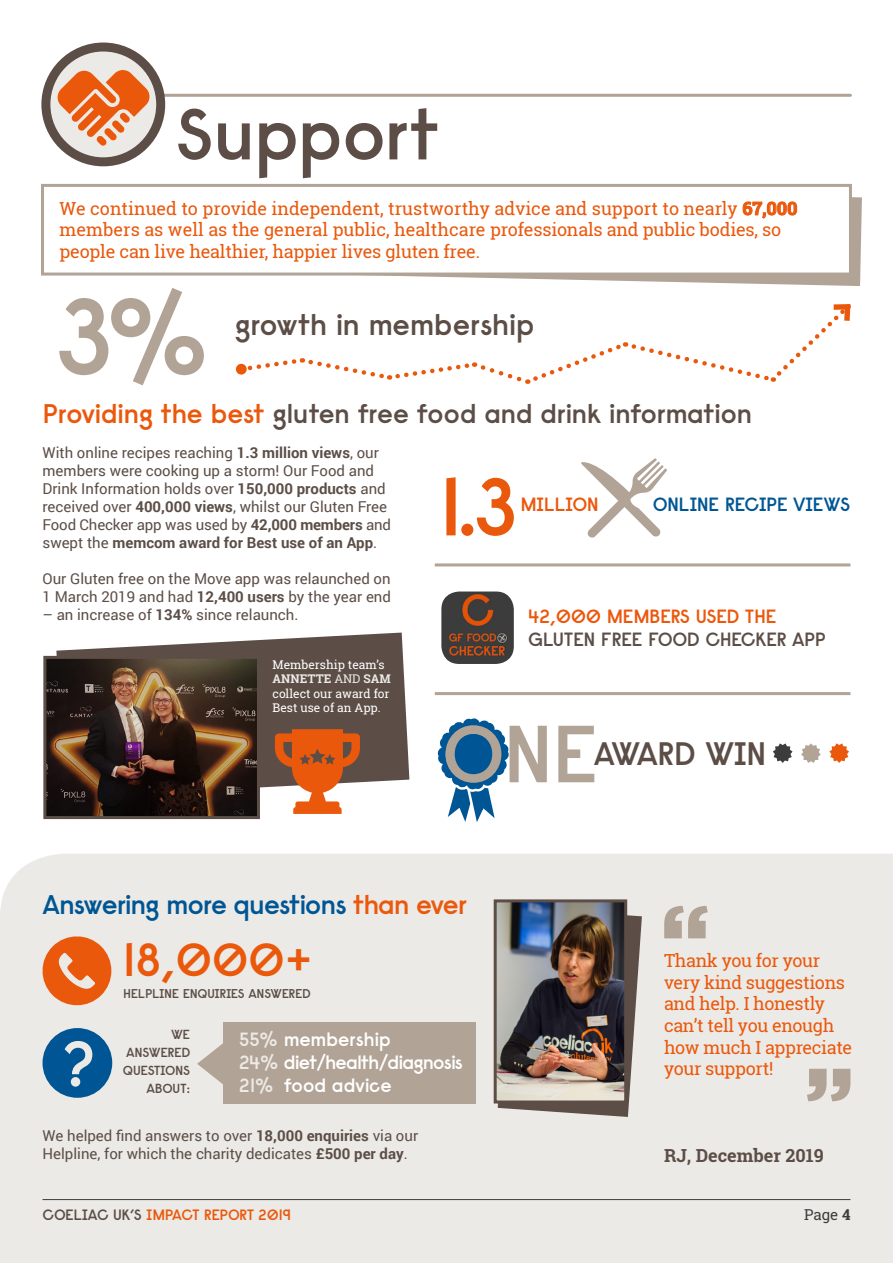
<style>
.page{position:relative;width:893px;height:1263px;background:#fff}
.page>*{position:absolute;margin:0;border:0;box-sizing:border-box;transform-origin:0 0}
.t1{font:600 108.3px "Raisonne";color:#b1a395}
.t2{font:600 81.6px "Raisonne";color:#ea580c}
.t3{font:600 80.7px "Raisonne";color:#b1a395}
.t4{font:600 72px "Raisonne";letter-spacing:-.015em;color:#5c4e47}
.t5{font:600 64.2px "Raisonne";color:#eceae6}
.t6{font:600 46.5px "Raisonne";color:#ea580c}
.t7{font:600 32.55px "Raisonne";letter-spacing:-.03em;color:#5c4e47}
.t8{font:600 29.7px "Raisonne";letter-spacing:-.015em;color:#5c4e47}
.t9{font:600 27px "Raisonne";letter-spacing:-.02em;color:#5c4e47}
.t10{font:600 27px "Raisonne";letter-spacing:-.04em;color:#005694}
.t11{font:600 19.2px/23px "Raisonne";letter-spacing:-.03em;color:#fff}
.t12{font:600 19.2px "Raisonne";letter-spacing:-.03em;color:#ea580c}
.t13{font:600 19.2px "Raisonne";letter-spacing:-.03em;color:#5c4e47}
.t14{font:600 19.2px "Raisonne";letter-spacing:-.035em;color:#005694}
.t15{font:18px/21.6px "Roboto Slab";letter-spacing:-.01em;color:#ea580c}
.t16{font:700 18px "Roboto Slab";color:#5c4e47}
.t17{font:15px/18px "Roboto";color:#5c4e47}
.t18{font:600 15px "Raisonne";letter-spacing:-.02em;color:#ea580c}
.t19{font:15px "Roboto Slab";color:#3c3c3b}
.t20{font:600 13.2px/18px "Raisonne";letter-spacing:-.02em;color:#5c4e47;text-align:right}
.t21{font:600 12.75px "Raisonne";letter-spacing:-.025em;color:#5c4e47}
.t22{font:12px/14.4px "Roboto Slab";color:#fff}
.s1{font-weight:700}
.s2{color:#ea580c}
.s3{font-weight:700;color:#eceae6}
.s4{color:#eceae6}
.s5{color:#5c4e47}
</style>
<div class="page">
<svg style="left:404px;top:197px;width:458px;height:89px;fill:#b1a395"></svg>
<div style="left:0;top:854px;width:893px;height:409px;background:#eceae6"></div>
<svg style="left:664px;top:906px;width:44px;height:32px"></svg>
<svg style="left:807px;top:1069px;width:43px;height:32px"></svg>
<hr style="left:435px;top:692px;width:415px;height:3px;background:#b1a395">
<hr style="left:435px;top:563px;width:415px;height:3px;background:#b1a395">
<hr style="left:99px;top:94px;width:751px;height:3px;background:#b1a395">
<div style="left:41px;top:184px;width:811px;height:92px;background:#fff;border:3px solid #b1a395"></div>
<svg style="left:46px;top:47px;width:115px;height:115px;background:#c5bfbb"></svg>
<div style="left:41px;top:43px;width:124px;height:123px;border:9px solid #5c4e47;border-radius:50%"></div>
<svg style="left:742px;top:201px;width:55px;height:18px"></svg>
<svg style="left:56px;top:632px;width:353px;height:156px;fill:#5c4e47"></svg>
<img style="left:47px;top:660px;width:209px;height:155px">
<div style="left:43px;top:656px;width:217px;height:163px;border:3px solid #5c4e47"></div>
<svg style="left:275px;top:729px;width:85px;height:85px"></svg>
<img style="left:441px;top:591px;width:73px;height:73px">
<svg style="left:438px;top:718px;width:71px;height:104px"></svg>
<svg style="left:581px;top:458px;width:86px;height:80px"></svg>
<svg style="left:773px;top:743px;width:19px;height:20px"></svg>
<svg style="left:829px;top:743px;width:20px;height:20px"></svg>
<svg style="left:801px;top:743px;width:20px;height:20px"></svg>
<hr style="left:43px;top:1199px;width:807px;height:1px;background:#3c3c3b">
<div style="left:236px;top:364px;width:11px;height:11px;background:#ea580c;border-radius:50%"></div>
<svg style="left:241px;top:304px;width:610px;height:80px"></svg>
<div style="left:223px;top:1022px;width:252px;height:82px;background:#b1a395"></div>
<svg style="left:197px;top:1040px;width:26px;height:48px"></svg>
<svg style="left:39px;top:933px;width:72px;height:75px;background:#ea9060"></svg>
<div style="left:43px;top:1028px;width:69px;height:70px;background:#005694;border-radius:50%"></div>
<svg style="left:498px;top:907px;width:144px;height:210px;background:#9a918b"></svg>
<img style="left:498px;top:903px;width:125px;height:196px">
<div style="left:494px;top:899px;width:133px;height:204px;border:3px solid #5c4e47"></div>
<svg style="left:56px;top:70px;width:93px;height:76px;background:#e59b72"></svg>
<h3 class="t4" style="left:175px;top:88px;width:266px">Support</h3>
<p class="t15" style="left:60px;top:197px;width:739px">We continued to provide independent, trustworthy advice and support to nearly <span class="s1">67,000 </span>members as well as the general public, healthcare professionals and public bodies, so people can live healthier, happier lives gluten free.</p>
<h1 class="t1" style="left:54px;top:267px;width:157px">3%</h1>
<h3 class="t8" style="left:235px;top:305px;width:301px">growth in membership</h3>
<h3 class="t9" style="left:43px;top:396px;width:711px"><span class="s2">Providing the best</span> gluten free food and drink information</h3>
<p class="t17" style="left:43px;top:443px;width:350px">With online recipes reaching <span class="s1">1.3 million views</span>, our members were cooking up a storm! Our Food and Drink Information holds over <span class="s1">150,000 products</span> and received over <span class="s1">400,000 views</span>, whilst our Gluten Free Food Checker app was used by <span class="s1">42,000 members</span> and swept the <span class="s1">memcom award for Best use of an App</span>.</p>
<p class="t17" style="left:43px;top:569px;width:350px">Our Gluten free on the Move app was relaunched on<br>1 March 2019 and had <span class="s1">12,400 users</span> by the year end</p>
<p class="t17" style="left:43px;top:605px;width:257px">– an increase of <span class="s1">134%</span> since relaunch.</p>
<p class="t22" style="left:273px;top:657px;width:120px">Membership team’s<br><span class="s3">ANNETTE</span> <span class="s4">AND</span> <span class="s3">SAM </span>collect our award for<br>Best use of an App.</p>
<h2 class="t2" style="left:440px;top:454px;width:80px">1.3</h2>
<p class="t12" style="left:520px;top:492px;width:80px">MILLION</p>
<p class="t14" style="left:653px;top:492px;width:199px">ONLINE RECIPE VIEWS</p>
<p class="t12" style="left:528px;top:604px;width:250px">42,000 MEMBERS USED THE</p>
<p class="t13" style="left:528px;top:627px;width:299px">GLUTEN FREE FOOD CHECKER APP</p>
<h3 class="t3" style="left:442px;top:702px;width:158px">ONE</h3>
<h3 class="t7" style="left:594px;top:732px;width:174px">AWARD WIN</h3>
<h3 class="t10" style="left:43px;top:887px;width:426px">Answering more questions <span class="s2">than ever</span></h3>
<h3 class="t6" style="left:123px;top:930px;width:190px">18,000+</h3>
<p class="t21" style="left:123px;top:985px;width:189px">HELPLINE ENQUIRIES ANSWERED</p>
<p class="t20" style="left:123px;top:1025px;width:69px">WE<br>ANSWERED<br>QUESTIONS<br>ABOUT:</p>
<p class="t11" style="left:239px;top:1027px;width:226px"><span class="s4">55%</span> membership<br><span class="s4">24%</span> diet/health/diagnosis<br><span class="s4">21%</span> food advice</p>
<p class="t17" style="left:43px;top:1126px;width:377px">We helped find answers to over <span class="s1">18,000 enquiries</span> via our<br>Helpline, for which the charity dedicates <span class="s1">£500 per day</span>.</p>
<h3 class="t5" style="left:62px;top:1022px;width:34px">?</h3>
<p class="t15" style="left:664px;top:950px;width:190px">Thank you for your very kind suggestions and help. I honestly can’t tell you enough how much I appreciate your support!</p>
<p class="t16" style="left:664px;top:1143px;width:161px">RJ, December 2019</p>
<p class="t18" style="left:43px;top:1205px;width:250px"><span class="s5">COELIAC UK’S</span> IMPACT REPORT 2019</p>
<p class="t19" style="left:804px;top:1205px;width:48px">Page <span class="s1">4</span></p>
</div>
